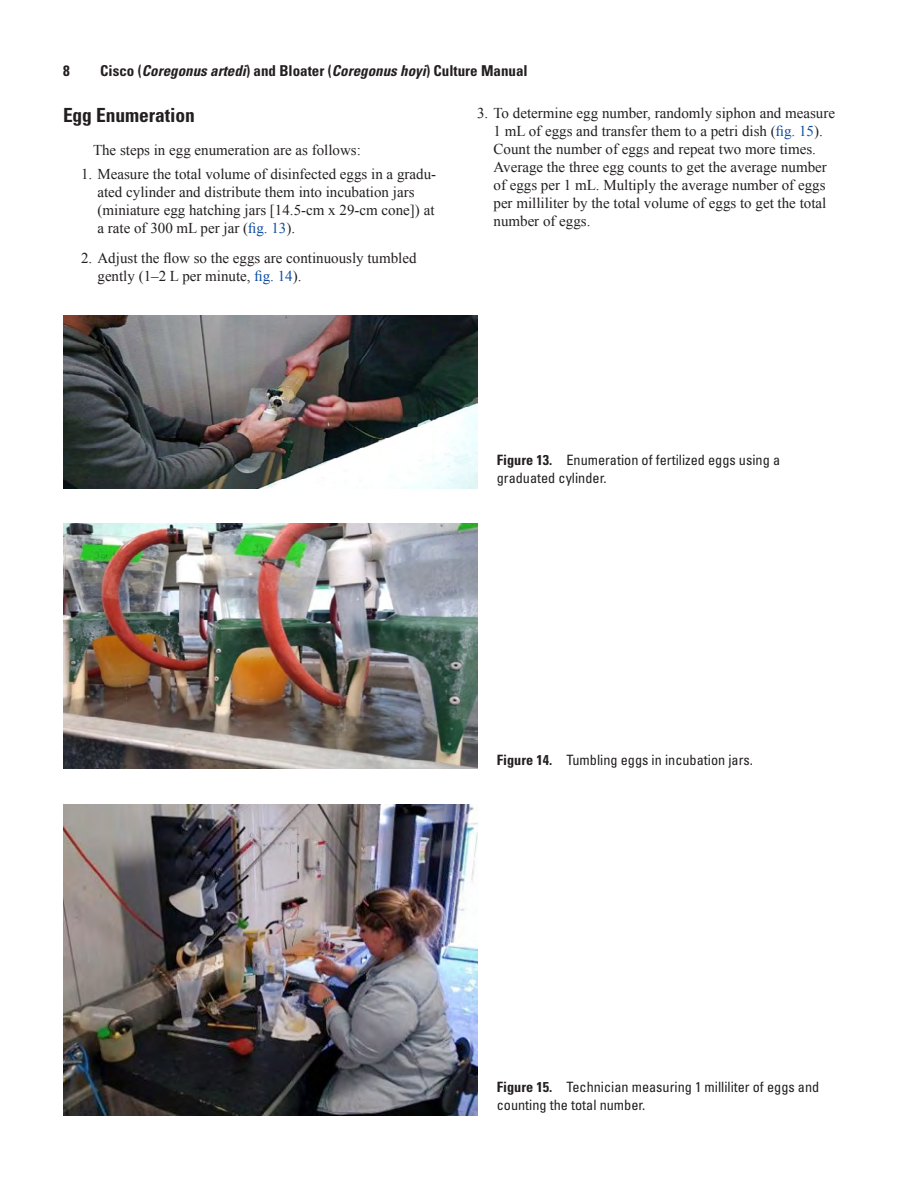
<style>
.page{position:relative;width:918px;height:1188px;background:#fff}
.page>*{position:absolute;margin:0;border:0;box-sizing:border-box;transform-origin:0 0}
.Heading_2{font:700 condensed 19.5px "Univers";letter-spacing:-.005em;color:#231f20}
.List_Number_1{font:15px/18px "Times New Roman";color:#231f20}
.t1{font:700 condensed 15px "Univers";color:#231f20}
.Body_Text{font:15px "Times New Roman";color:#231f20}
.FigureCaption{font:condensed 14.25px/18px "Univers";color:#231f20}
.s1{font-style:italic}
.s2{color:#0d4da1}
.s3{font-weight:700}
</style>
<div class="page">
<img style="left:63px;top:315px;width:415px;height:173px">
<img style="left:63px;top:524px;width:415px;height:245px">
<img style="left:63px;top:804px;width:415px;height:312px">
<p class="t1" style="left:100px;top:62px;width:429px">Cisco (<span class="s1">Coregonus artedi</span>) and Bloater (<span class="s1">Coregonus hoyi</span>) Culture Manual</p>
<p class="t1" style="left:63px;top:62px;width:8px">8</p>
<h2 class="Heading_2" style="left:63px;top:103px;width:133px">Egg Enumeration</h2>
<p class="Body_Text" style="left:93px;top:140px;width:269px">The steps in egg enumeration are as follows:</p>
<p class="List_Number_1" style="left:98px;top:165px;width:340px;text-indent:-16px">1. Measure the total volume of disinfected eggs in a gradu&shy;ated cylinder and distribute them into incubation jars (miniature egg hatching jars [14.5-cm x 29-cm cone]) at a rate of 300 mL per jar (<span class="s2">fig. 13</span>).</p>
<p class="List_Number_1" style="left:98px;top:249px;width:321px;text-indent:-16px">2. Adjust the flow so the eggs are continuously tumbled gently (1–2 L per minute, <span class="s2">fig. 14</span>).</p>
<p class="List_Number_1" style="left:494px;top:104px;width:343px;text-indent:-16px">3. To determine egg number, randomly siphon and measure 1 mL of eggs and transfer them to a petri dish (<span class="s2">fig. 15</span>).<br>Count the number of eggs and repeat two more times.<br>Average the three egg counts to get the average number of eggs per 1 mL. Multiply the average number of eggs per milliliter by the total volume of eggs to get the total number of eggs.</p>
<p class="FigureCaption" style="left:497px;top:451px;width:285px"><span class="s3">Figure 13.</span> Enumeration of fertilized eggs using a graduated cylinder.</p>
<p class="FigureCaption" style="left:497px;top:751px;width:258px"><span class="s3">Figure 14.</span> Tumbling eggs in incubation jars.</p>
<p class="FigureCaption" style="left:497px;top:1078px;width:324px"><span class="s3">Figure 15.</span> Technician measuring 1 milliliter of eggs and counting the total number.</p>
</div>
